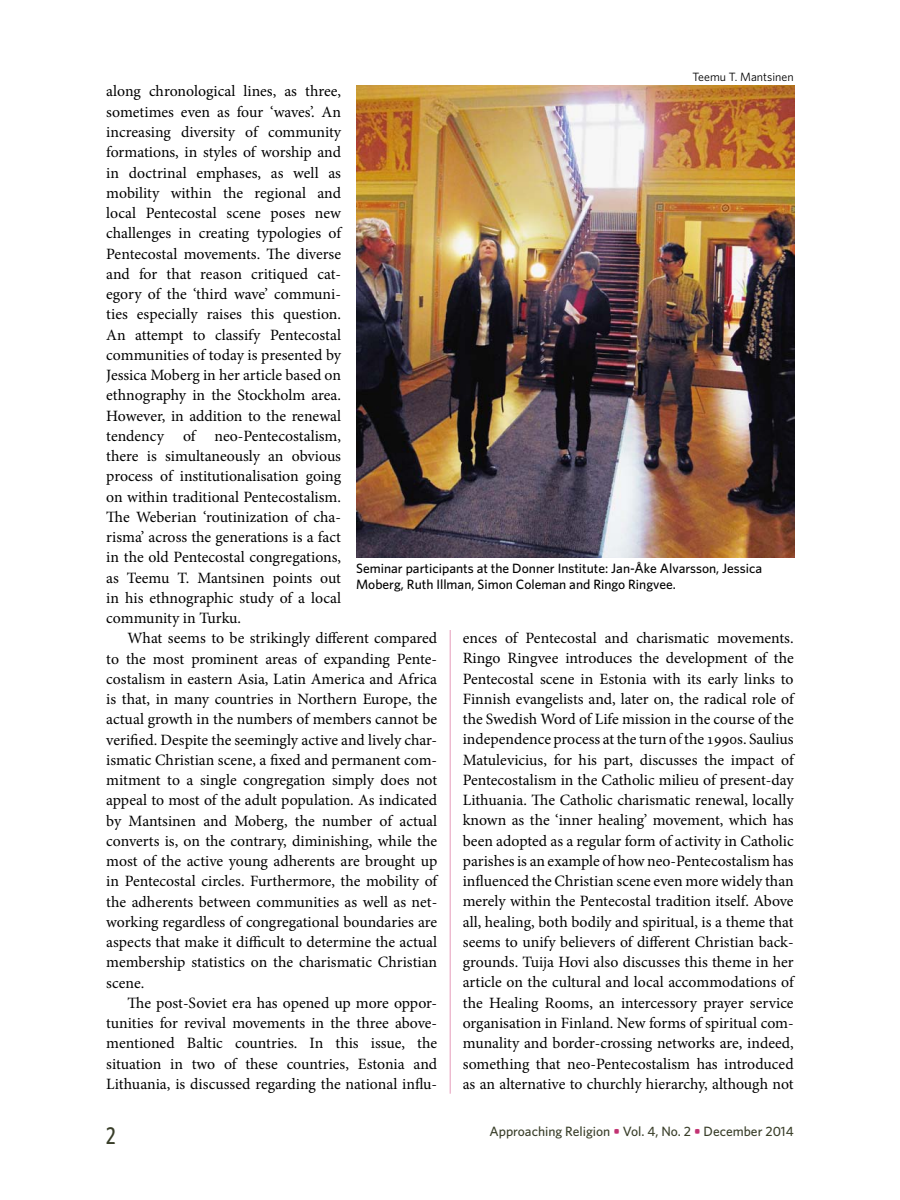
<style>
.page{position:relative;width:900px;height:1200px;background:#fff}
.page>*{position:absolute;margin:0;border:0;box-sizing:border-box;transform-origin:0 0}
.t1{font:500 24px "Whitney Condensed";color:#393e29}
.t2{font:15.75px/20.2px "Minion Pro";letter-spacing:-.005em;color:#000;text-align:justify}
.t3{font:500 13.5px/16.5px "Whitney";color:#000}
.t4{font:500 13.5px "Whitney";color:#393e29}
.t5{font:12px "Whitney";color:#000}
.s1{font-weight:700;color:#c23272}
</style>
<div class="page">
<hr style="left:450px;top:630px;width:1px;height:464px;background:#e69cba">
<img style="left:356px;top:85px;width:439px;height:472px">
<p class="t5" style="left:693px;top:69px;width:103px">Teemu T. Mantsinen</p>
<p class="t2" style="left:106px;top:81px;width:236px">along chronological lines, as three, sometimes even as four ‘waves’. An increasing diversity of community formations, in styles of worship and in doctrinal emphases, as well as mobility within the regional and local Pentecostal scene poses new challenges in creating typologies of Pentecostal movements. The diverse and for that reason critiqued cat&shy;egory of the ‘third wave’ communi&shy;ties especially raises this question.<br>An attempt to classify Pentecostal communities of today is presented by Jessica Moberg in her article based on ethnography in the Stockholm area.<br>However, in addition to the renewal tendency of neo-Pentecostalism, there is simultaneously an obvious process of institutionalisation going on within traditional Pentecostalism.<br>The Weberian ‘routinization of cha&shy;risma’ across the generations is a fact in the old Pentecostal congregations, as Teemu T. Mantsinen points out in his ethnographic study of a local community in Turku.</p>
<p class="t2" style="left:106px;top:628px;width:332px;text-indent:21px">What seems to be strikingly different compared to the most prominent areas of expanding Pente&shy;costalism in eastern Asia, Latin America and Africa is that, in many countries in Northern Europe, the actual growth in the numbers of members cannot be verified. Despite the seemingly active and lively char&shy;ismatic Christian scene, a fixed and permanent com&shy;mitment to a single congregation simply does not appeal to most of the adult population. As indicated by Mantsinen and Moberg, the number of actual converts is, on the contrary, diminishing, while the most of the active young adherents are brought up in Pentecostal circles. Furthermore, the mobility of the adherents between communities as well as net&shy;working regardless of congregational boundaries are aspects that make it difficult to determine the actual membership statistics on the charismatic Christian scene.</p>
<p class="t2" style="left:106px;top:993px;width:332px;text-indent:21px">The post-Soviet era has opened up more oppor&shy;tunities for revival movements in the three above&shy;mentioned Baltic countries. In this issue, the situation in two of these countries, Estonia and Lithuania, is discussed regarding the national influ-</p>
<p class="t3" style="left:356px;top:559px;width:408px">Seminar participants at the Donner Institute: Jan-Åke Alvarsson, Jessica<br>Moberg, Ruth Illman, Simon Coleman and Ringo Ringvee.</p>
<p class="t2" style="left:463px;top:628px;width:332px">ences of Pentecostal and charismatic movements.<br>Ringo Ringvee introduces the development of the Pentecostal scene in Estonia with its early links to Finnish evangelists and, later on, the radical role of the Swedish Word of Life mission in the course of the independence process at the turn of the 1990s. Saulius Matulevicius, for his part, discusses the impact of Pentecostalism in the Catholic milieu of present-day Lithuania. The Catholic charismatic renewal, locally known as the ‘inner healing’ movement, which has been adopted as a regular form of activity in Catholic parishes is an example of how neo-Pentecostalism has influenced the Christian scene even more widely than merely within the Pentecostal tradition itself. Above all, healing, both bodily and spiritual, is a theme that seems to unify believers of different Christian back&shy;grounds. Tuija Hovi also discusses this theme in her article on the cultural and local accommodations of the Healing Rooms, an intercessory prayer service organisation in Finland. New forms of spiritual com&shy;munality and border-crossing networks are, indeed, something that neo-Pentecostalism has introduced as an alternative to churchly hierarchy, although not</p>
<h1 class="t1" style="left:106px;top:1121px;width:11px">2</h1>
<p class="t4" style="left:489px;top:1122px;width:306px">Approaching Religion <span class="s1">•</span> Vol. 4, No. 2 <span class="s1">•</span> December 2014</p>
</div>
